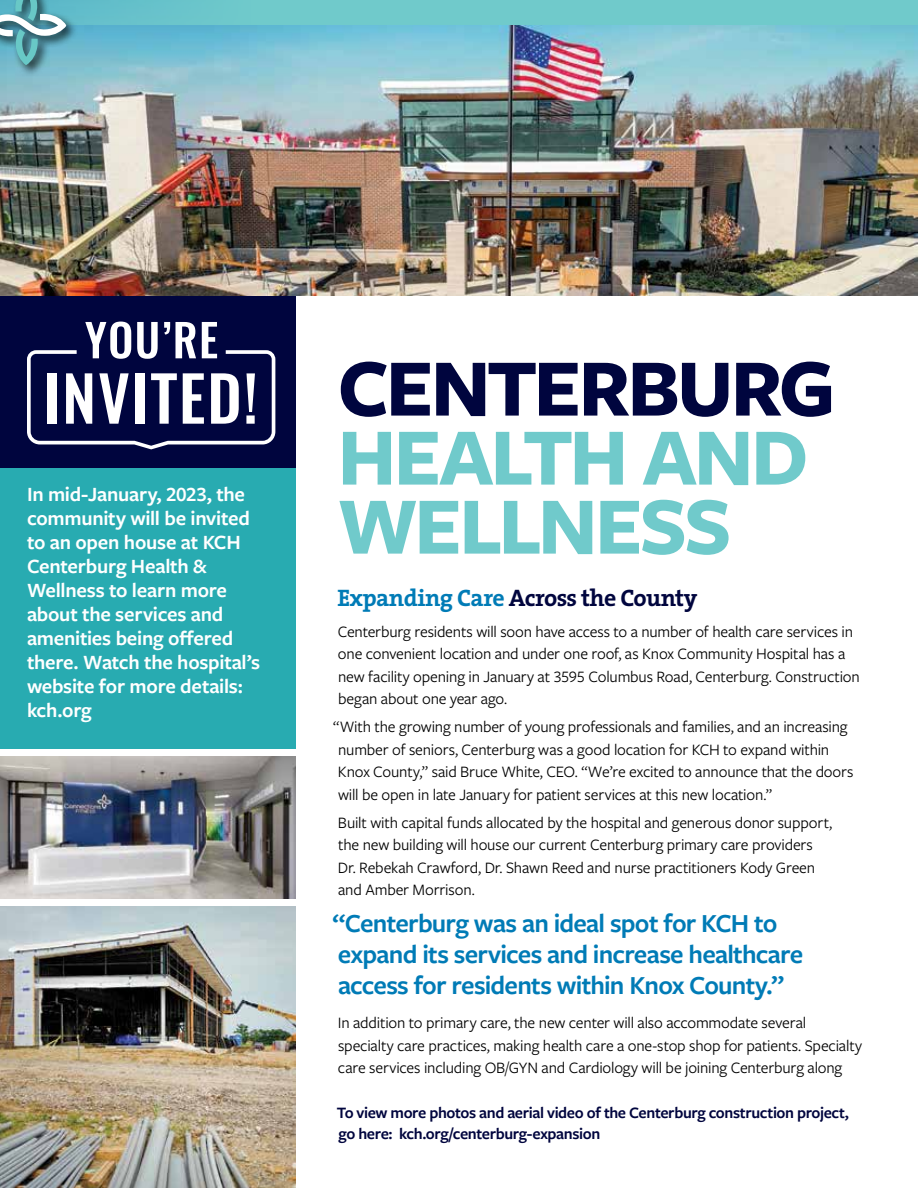
<style>
.page{position:relative;width:918px;height:1188px;background:#fff}
.page>*{position:absolute;margin:0;border:0;box-sizing:border-box;transform-origin:0 0}
.t1{font:700 84.3px/69px "Freight Sans Pro";letter-spacing:-.035em;color:#70cacb}
.t2{font:700 84.3px "Freight Sans Pro";letter-spacing:-.04em;color:#00053e}
.t3{font:600 27px/31.3px "Freight Sans Pro";letter-spacing:-.03em;color:#007bb6}
.t4{font:700 24px "The Serif";letter-spacing:-.025em;color:#00053e}
.t5{font:600 21px/24px "Freight Sans Pro";letter-spacing:-.01em;color:#fff}
.t6{font:16.5px/22.5px "Freight Sans Pro";letter-spacing:-.01em;color:#000}
.t7{font:600 16.5px/21px "Freight Sans Pro";letter-spacing:-.025em;color:#00053e}
.s1{color:#007bb6}
</style>
<div class="page">
<div style="left:0;top:289px;width:296px;height:183px;background:#00053e"></div>
<div style="left:0;top:468px;width:296px;height:280px;background:#28abb1"></div>
<img style="left:0;top:26px;width:918px;height:270px">
<div style="left:0;top:0;width:918px;height:26px;background:#70cacb"></div>
<div style="left:0;top:0;width:78px;height:77px;background:#000;opacity:.75"></div>
<svg style="left:0;top:0;width:66px;height:75px;background:#70acb8"></svg>
<img style="left:0;top:907px;width:296px;height:281px">
<img style="left:0;top:757px;width:296px;height:141px">
<svg style="left:27px;top:322px;width:248px;height:127px"></svg>
<p class="t5" style="left:27px;top:481px;width:235px">In mid-January, 2023, the community will be invited to an open house at KCH<br>Centerburg Health &amp;<br>Wellness to learn more about the services and amenities being offered there. Watch the hospital’s website for more details: kch.org</p>
<h1 class="t2" style="left:338px;top:330px;width:499px">CENTERBURG</h1>
<h1 class="t1" style="left:338px;top:419px;width:472px">HEALTH AND<br>WELLNESS</h1>
<h3 class="t4" style="left:338px;top:578px;width:361px"><span class="s1">Expanding Care</span> Across the County</h3>
<p class="t6" style="left:338px;top:620px;width:524px">Centerburg residents will soon have access to a number of health care services in one convenient location and under one roof, as Knox Community Hospital has a new facility opening in January at 3595 Columbus Road, Centerburg. Construction began about one year ago.</p>
<p class="t6" style="left:333px;top:715px;width:522px">“With the growing number of young professionals and families, and an increasing number of seniors, Centerburg was a good location for KCH to expand within Knox County,” said Bruce White, CEO. “We’re excited to announce that the doors will be open in late January for patient services at this new location.”</p>
<p class="t6" style="left:338px;top:810px;width:496px">Built with capital funds allocated by the hospital and generous donor support, the new building will house our current Centerburg primary care providers Dr. Rebekah Crawford, Dr. Shawn Reed and nurse practitioners Kody Green and Amber Morrison.</p>
<h2 class="t3" style="left:332px;top:906px;width:472px">“Centerburg was an ideal spot for KCH to expand its services and increase healthcare access for residents within Knox County.”</h2>
<p class="t6" style="left:338px;top:1011px;width:526px">In addition to primary care, the new center will also accommodate several specialty care practices, making health care a one-stop shop for patients. Specialty care services including OB/GYN and Cardiology will be joining Centerburg along</p>
<p class="t7" style="left:337px;top:1102px;width:514px">To view more photos and aerial video of the Centerburg construction project, go here: kch.org/centerburg-expansion</p>
</div>
